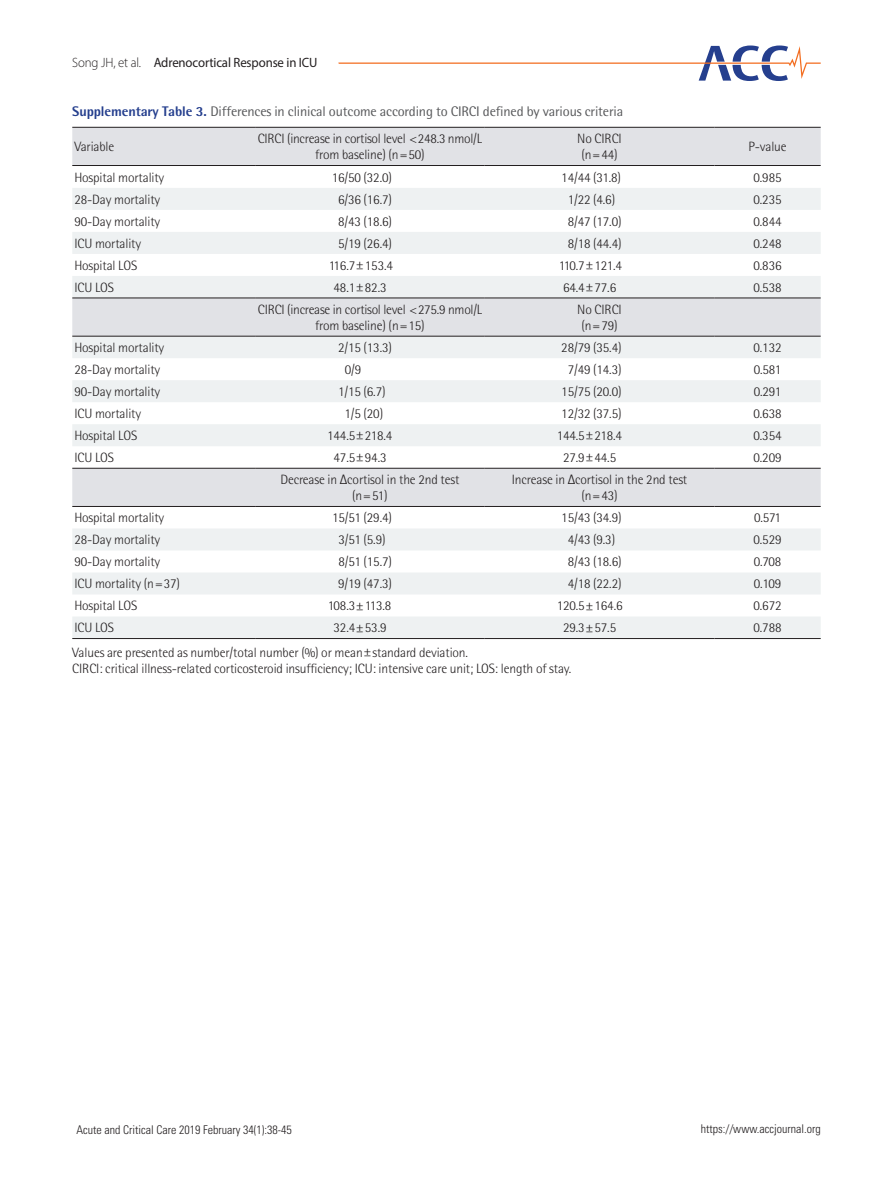
<style>
.page{position:relative;width:893px;height:1191px;background:#fff}
.page>*{position:absolute;margin:0;border:0;box-sizing:border-box;transform-origin:0 0}
.표_그림_제목{font:13.95px "Rotis Semi Sans Std";letter-spacing:-.01em;color:#57585a}
.표본문{font:300 13.5px/16.2px "Rotis Semi Sans Std";letter-spacing:-.01em;color:#231f20;text-align:center}
.t1{font:13.5px "Myriad Pro";letter-spacing:-.01em;color:#231f20;scale:.95 1}
.doi{font:300 condensed 12px "Univers LT Std";color:#231f20}
.s1{font-weight:300}
.s2{font-weight:800;color:#253f8e}
</style>
<div class="page">
<svg style="left:338px;top:45px;width:483px;height:36px"></svg>
<div style="left:72px;top:128px;width:749px;height:37px;background:#e1e2e6"></div>
<svg style="left:72px;top:188px;width:749px;height:450px"></svg>
<hr style="left:72px;top:127px;width:183px;height:1px;background:#231f20">
<hr style="left:255px;top:127px;width:230px;height:1px;background:#231f20">
<hr style="left:485px;top:127px;width:229px;height:1px;background:#231f20">
<hr style="left:714px;top:127px;width:107px;height:1px;background:#231f20">
<hr style="left:72px;top:165px;width:183px;height:1px;background:#231f20">
<hr style="left:255px;top:165px;width:230px;height:1px;background:#231f20">
<hr style="left:485px;top:165px;width:229px;height:1px;background:#231f20">
<hr style="left:714px;top:165px;width:107px;height:1px;background:#231f20">
<hr style="left:72px;top:297px;width:183px;height:1px;background:#231f20">
<hr style="left:255px;top:297px;width:230px;height:1px;background:#231f20">
<hr style="left:485px;top:297px;width:229px;height:1px;background:#231f20">
<hr style="left:714px;top:297px;width:107px;height:1px;background:#231f20">
<hr style="left:72px;top:336px;width:183px;height:1px;background:#231f20">
<hr style="left:255px;top:336px;width:230px;height:1px;background:#231f20">
<hr style="left:485px;top:336px;width:229px;height:1px;background:#231f20">
<hr style="left:714px;top:336px;width:107px;height:1px;background:#231f20">
<hr style="left:72px;top:468px;width:183px;height:1px;background:#231f20">
<hr style="left:255px;top:468px;width:230px;height:1px;background:#231f20">
<hr style="left:485px;top:468px;width:229px;height:1px;background:#231f20">
<hr style="left:714px;top:468px;width:107px;height:1px;background:#231f20">
<hr style="left:72px;top:506px;width:183px;height:1px;background:#231f20">
<hr style="left:255px;top:506px;width:230px;height:1px;background:#231f20">
<hr style="left:485px;top:506px;width:229px;height:1px;background:#231f20">
<hr style="left:714px;top:506px;width:107px;height:1px;background:#231f20">
<hr style="left:72px;top:638px;width:183px;height:1px;background:#231f20">
<hr style="left:255px;top:638px;width:230px;height:1px;background:#231f20">
<hr style="left:485px;top:638px;width:229px;height:1px;background:#231f20">
<hr style="left:714px;top:638px;width:107px;height:1px;background:#231f20">
<p class="t1" style="left:72px;top:54px;width:260px"><span class="s1">Song JH, et al.</span> Adrenocortical Response in ICU</p>
<p class="표_그림_제목" style="left:72px;top:103px;width:552px"><span class="s2">Supplementary Table 3.</span> Differences in clinical outcome according to CIRCI defined by various criteria</p>
<p class="표본문" style="left:74px;top:138px;width:41px">Variable</p>
<p class="표본문" style="left:258px;top:130px;width:226px">CIRCI (increase in cortisol level &lt;248.3 nmol/L from baseline) (n=50)</p>
<p class="표본문" style="left:577px;top:130px;width:46px">No CIRCI</p>
<p class="표본문" style="left:581px;top:146px;width:38px">(n=44)</p>
<p class="표본문" style="left:748px;top:138px;width:40px">P-value</p>
<p class="표본문" style="left:74px;top:169px;width:91px">Hospital mortality</p>
<p class="표본문" style="left:332px;top:169px;width:62px">16/50 (32.0)</p>
<p class="표본문" style="left:561px;top:169px;width:61px">14/44 (31.8)</p>
<p class="표본문" style="left:753px;top:169px;width:29px">0.985</p>
<p class="표본문" style="left:74px;top:191px;width:87px">28-Day mortality</p>
<p class="표본문" style="left:338px;top:191px;width:55px">6/36 (16.7)</p>
<p class="표본문" style="left:568px;top:191px;width:49px">1/22 (4.6)</p>
<p class="표본문" style="left:753px;top:191px;width:29px">0.235</p>
<p class="표본문" style="left:74px;top:213px;width:87px">90-Day mortality</p>
<p class="표본문" style="left:338px;top:213px;width:55px">8/43 (18.6)</p>
<p class="표본문" style="left:568px;top:213px;width:55px">8/47 (17.0)</p>
<p class="표본문" style="left:753px;top:213px;width:29px">0.844</p>
<p class="표본문" style="left:74px;top:235px;width:68px">ICU mortality</p>
<p class="표본문" style="left:338px;top:235px;width:55px">5/19 (26.4)</p>
<p class="표본문" style="left:568px;top:235px;width:55px">8/18 (44.4)</p>
<p class="표본문" style="left:753px;top:235px;width:29px">0.248</p>
<p class="표본문" style="left:74px;top:257px;width:64px">Hospital LOS</p>
<p class="표본문" style="left:329px;top:257px;width:66px">116.7±153.4</p>
<p class="표본문" style="left:559px;top:257px;width:65px">110.7±121.4</p>
<p class="표본문" style="left:753px;top:257px;width:29px">0.836</p>
<p class="표본문" style="left:74px;top:279px;width:41px">ICU LOS</p>
<p class="표본문" style="left:334px;top:279px;width:54px">48.1±82.3</p>
<p class="표본문" style="left:563px;top:279px;width:54px">64.4±77.6</p>
<p class="표본문" style="left:753px;top:279px;width:29px">0.538</p>
<p class="표본문" style="left:258px;top:301px;width:226px">CIRCI (increase in cortisol level &lt;275.9 nmol/L from baseline) (n=15)</p>
<p class="표본문" style="left:577px;top:301px;width:46px">No CIRCI</p>
<p class="표본문" style="left:581px;top:317px;width:38px">(n=79)</p>
<p class="표본문" style="left:74px;top:339px;width:91px">Hospital mortality</p>
<p class="표본문" style="left:338px;top:339px;width:55px">2/15 (13.3)</p>
<p class="표본문" style="left:561px;top:339px;width:62px">28/79 (35.4)</p>
<p class="표본문" style="left:753px;top:339px;width:29px">0.132</p>
<p class="표본문" style="left:74px;top:361px;width:87px">28-Day mortality</p>
<p class="표본문" style="left:345px;top:361px;width:18px">0/9</p>
<p class="표본문" style="left:568px;top:361px;width:55px">7/49 (14.3)</p>
<p class="표본문" style="left:754px;top:361px;width:29px">0.581</p>
<p class="표본문" style="left:74px;top:383px;width:87px">90-Day mortality</p>
<p class="표본문" style="left:338px;top:383px;width:49px">1/15 (6.7)</p>
<p class="표본문" style="left:561px;top:383px;width:62px">15/75 (20.0)</p>
<p class="표본문" style="left:754px;top:383px;width:29px">0.291</p>
<p class="표본문" style="left:74px;top:405px;width:68px">ICU mortality</p>
<p class="표본문" style="left:344px;top:405px;width:40px">1/5 (20)</p>
<p class="표본문" style="left:561px;top:405px;width:62px">12/32 (37.5)</p>
<p class="표본문" style="left:753px;top:405px;width:29px">0.638</p>
<p class="표본문" style="left:74px;top:427px;width:64px">Hospital LOS</p>
<p class="표본문" style="left:327px;top:427px;width:67px">144.5±218.4</p>
<p class="표본문" style="left:557px;top:427px;width:67px">144.5±218.4</p>
<p class="표본문" style="left:753px;top:427px;width:29px">0.354</p>
<p class="표본문" style="left:74px;top:449px;width:41px">ICU LOS</p>
<p class="표본문" style="left:334px;top:449px;width:54px">47.5±94.3</p>
<p class="표본문" style="left:563px;top:449px;width:54px">27.9±44.5</p>
<p class="표본문" style="left:753px;top:449px;width:29px">0.209</p>
<p class="표본문" style="left:280px;top:471px;width:181px">Decrease in Δcortisol in the 2nd test</p>
<p class="표본문" style="left:352px;top:487px;width:37px">(n=51)</p>
<p class="표본문" style="left:512px;top:471px;width:177px">Increase in Δcortisol in the 2nd test</p>
<p class="표본문" style="left:581px;top:487px;width:38px">(n=43)</p>
<p class="표본문" style="left:74px;top:509px;width:91px">Hospital mortality</p>
<p class="표본문" style="left:332px;top:509px;width:61px">15/51 (29.4)</p>
<p class="표본문" style="left:561px;top:509px;width:62px">15/43 (34.9)</p>
<p class="표본문" style="left:754px;top:509px;width:28px">0.571</p>
<p class="표본문" style="left:74px;top:531px;width:87px">28-Day mortality</p>
<p class="표본문" style="left:339px;top:531px;width:49px">3/51 (5.9)</p>
<p class="표본문" style="left:568px;top:531px;width:49px">4/43 (9.3)</p>
<p class="표본문" style="left:753px;top:531px;width:29px">0.529</p>
<p class="표본문" style="left:74px;top:553px;width:87px">90-Day mortality</p>
<p class="표본문" style="left:339px;top:553px;width:55px">8/51 (15.7)</p>
<p class="표본문" style="left:568px;top:553px;width:55px">8/43 (18.6)</p>
<p class="표본문" style="left:754px;top:553px;width:29px">0.708</p>
<p class="표본문" style="left:74px;top:575px;width:107px">ICU mortality (n=37)</p>
<p class="표본문" style="left:338px;top:575px;width:55px">9/19 (47.3)</p>
<p class="표본문" style="left:568px;top:575px;width:55px">4/18 (22.2)</p>
<p class="표본문" style="left:754px;top:575px;width:29px">0.109</p>
<p class="표본문" style="left:74px;top:597px;width:64px">Hospital LOS</p>
<p class="표본문" style="left:328px;top:597px;width:65px">108.3±113.8</p>
<p class="표본문" style="left:557px;top:597px;width:67px">120.5±164.6</p>
<p class="표본문" style="left:753px;top:597px;width:29px">0.672</p>
<p class="표본문" style="left:74px;top:619px;width:41px">ICU LOS</p>
<p class="표본문" style="left:334px;top:619px;width:54px">32.4±53.9</p>
<p class="표본문" style="left:563px;top:619px;width:54px">29.3±57.5</p>
<p class="표본문" style="left:753px;top:619px;width:29px">0.788</p>
<p class="표본문" style="left:72px;top:644px;width:397px">Values are presented as number/total number (%) or mean±standard deviation.</p>
<p class="표본문" style="left:72px;top:660px;width:501px">CIRCI: critical illness-related corticosteroid insufficiency; ICU: intensive care unit; LOS: length of stay.</p>
<p class="doi" style="left:77px;top:1122px;width:217px">Acute and Critical Care 2019 February 34(1):38-45</p>
<p class="doi" style="left:701px;top:1121px;width:122px">https://www.accjournal.org</p>
</div>
